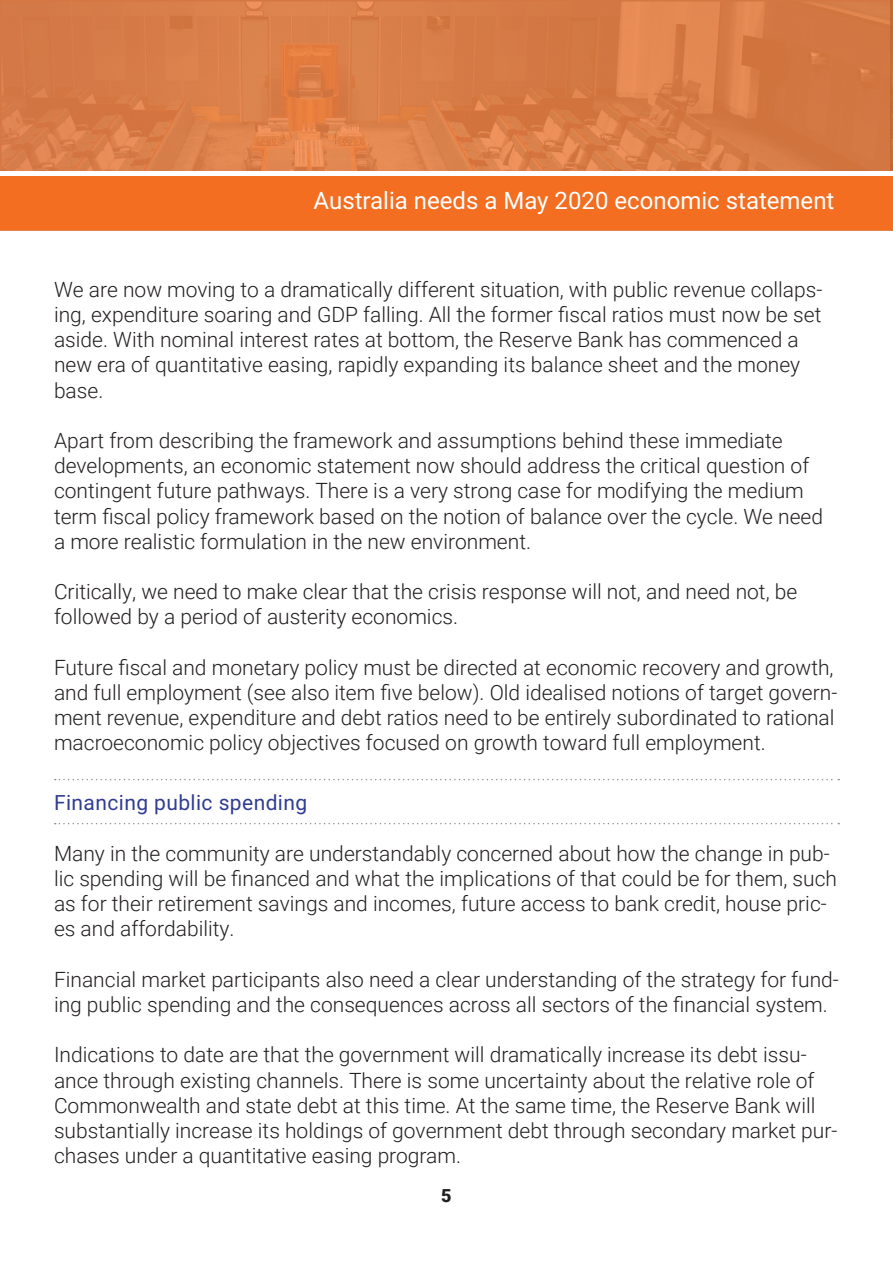
<style>
.page{position:relative;width:893px;height:1263px;background:#fff}
.page>*{position:absolute;margin:0;border:0;box-sizing:border-box;transform-origin:0 0}
.t1{font:24px "Roboto";color:#fff}
.Body_Paragraph{font:300 21px/25.2px "Roboto";color:#231f20}
.Head_1{font:21px "Roboto";letter-spacing:.02em;color:#303c92}
.t2{font:900 18px "Roboto";color:#231f20}
</style>
<div class="page">
<svg style="left:0;top:0;width:893px;height:231px;background:#d87d48"></svg>
<div style="left:0;top:171px;width:893px;height:5px;background:#fff"></div>
<div style="left:0;top:176px;width:893px;height:54px;background:#f36e21"></div>
<svg style="left:55px;top:779px;width:784px;height:1px"></svg>
<svg style="left:55px;top:823px;width:784px;height:1px"></svg>
<p class="t1" style="left:314px;top:184px;width:522px">Australia needs a May 2020 economic statement</p>
<p class="Body_Paragraph" style="left:54px;top:276px;width:770px">We are now moving to a dramatically different situation, with public revenue collaps&shy;ing, expenditure soaring and GDP falling. All the former fiscal ratios must now be set aside. With nominal interest rates at bottom, the Reserve Bank has commenced a new era of quantitative easing, rapidly expanding its balance sheet and the money base.</p>
<p class="Body_Paragraph" style="left:54px;top:427px;width:771px">Apart from describing the framework and assumptions behind these immediate developments, an economic statement now should address the critical question of contingent future pathways. There is a very strong case for modifying the medium term fiscal policy framework based on the notion of balance over the cycle. We need a more realistic formulation in the new environment.</p>
<p class="Body_Paragraph" style="left:54px;top:578px;width:745px">Critically, we need to make clear that the crisis response will not, and need not, be followed by a period of austerity economics.</p>
<p class="Body_Paragraph" style="left:54px;top:654px;width:785px">Future fiscal and monetary policy must be directed at economic recovery and growth, and full employment (see also item five below). Old idealised notions of target govern&shy;ment revenue, expenditure and debt ratios need to be entirely subordinated to rational macroeconomic policy objectives focused on growth toward full employment.</p>
<p class="Head_1" style="left:54px;top:788px;width:255px">Financing public spending</p>
<p class="Body_Paragraph" style="left:54px;top:840px;width:785px">Many in the community are understandably concerned about how the change in pub&shy;lic spending will be financed and what the implications of that could be for them, such as for their retirement savings and incomes, future access to bank credit, house pric&shy;es and affordability.</p>
<p class="Body_Paragraph" style="left:54px;top:966px;width:786px">Financial market participants also need a clear understanding of the strategy for fund&shy;ing public spending and the consequences across all sectors of the financial system.</p>
<p class="Body_Paragraph" style="left:54px;top:1041px;width:785px">Indications to date are that the government will dramatically increase its debt issu&shy;ance through existing channels. There is some uncertainty about the relative role of Commonwealth and state debt at this time. At the same time, the Reserve Bank will substantially increase its holdings of government debt through secondary market pur&shy;chases under a quantitative easing program.</p>
<p class="t2" style="left:441px;top:1183px;width:12px">5</p>
</div>
